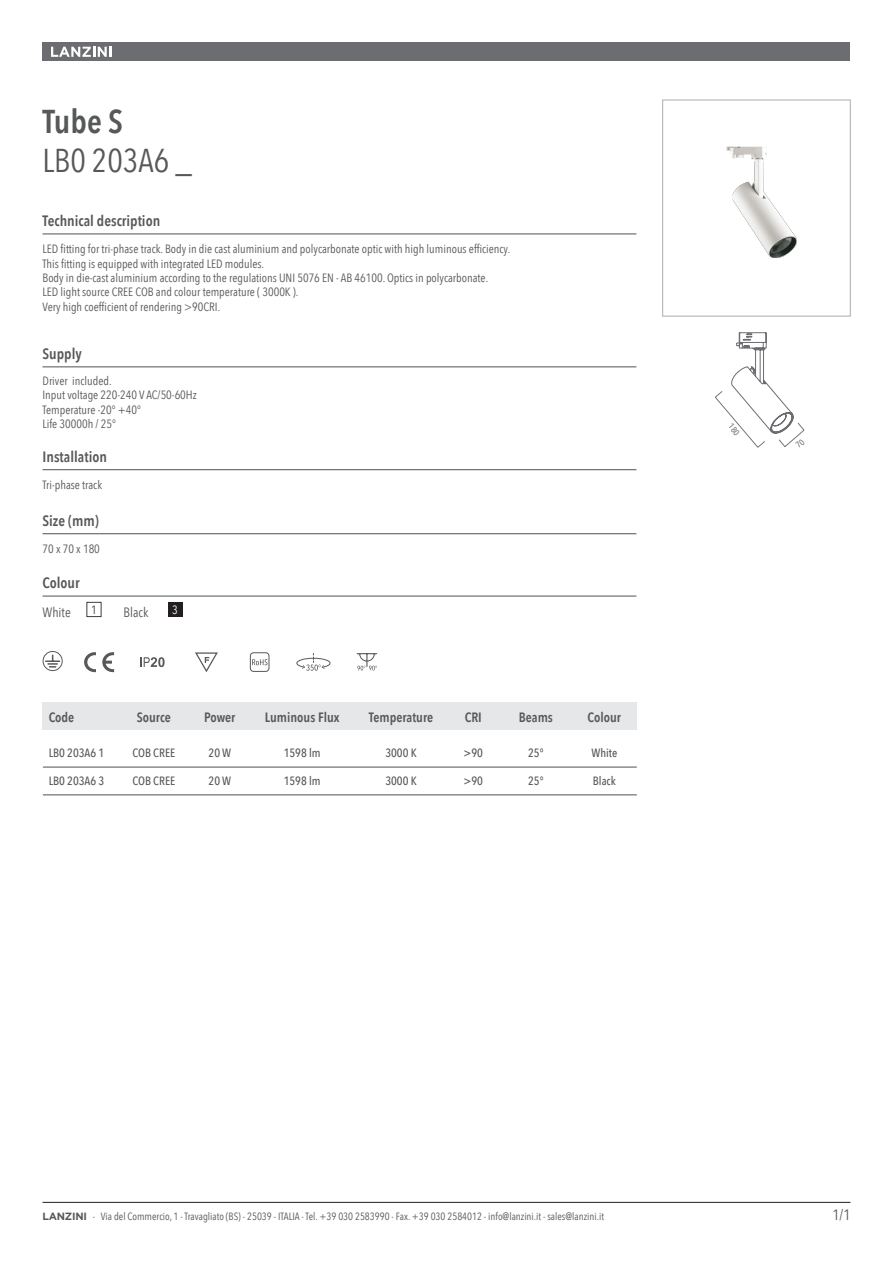
<style>
.page{position:relative;width:893px;height:1263px;background:#fff}
.page>*{position:absolute;margin:0;border:0;box-sizing:border-box;transform-origin:0 0}
.t1{font:33px "Avenir Next Condensed";color:#57585a}
.t2{font:600 33px "Avenir Next Condensed";color:#57585a}
.t3{font:600 15px "Avenir Next Condensed";color:#57585a}
.t4{font:15px "Avenir Next Condensed";color:#57585a}
.t5{font:600 13.5px "Avenir Next Condensed";color:#57585a}
.t6{font:13.5px "Avenir Next Condensed";color:#57585a}
.t7{font:12px/14.4px "Avenir Next Condensed";color:#57585a}
.t8{font:500 12px "Avenir Next Condensed";color:#57585a}
.t9{font:12px "Avenir Next Condensed";color:#3e3e3f}
.t10{font:12px "Avenir Next Condensed";color:#fff}
.t11{font:10.5px "Avenir Next Condensed";color:#57585a}
.s1{font-family:"Gotham";font-weight:700}
</style>
<div class="page">
<div style="left:43px;top:43px;width:807px;height:18px;background:#6c6d70"></div>
<svg style="left:51px;top:47px;width:60px;height:10px"></svg>
<hr style="left:43px;top:1202px;width:807px;height:1px;background:#231f20">
<hr style="left:43px;top:234px;width:593px;height:1px;background:#4f5152">
<hr style="left:43px;top:469px;width:593px;height:1px;background:#4f5152">
<hr style="left:43px;top:533px;width:593px;height:1px;background:#4f5152">
<hr style="left:43px;top:367px;width:593px;height:1px;background:#4f5152">
<hr style="left:43px;top:596px;width:593px;height:1px;background:#4f5152">
<div style="left:87px;top:602px;width:14px;height:15px;border:1px solid #3e3e3f"></div>
<svg style="left:195px;top:652px;width:23px;height:21px"></svg>
<svg style="left:46px;top:655px;width:14px;height:13px"></svg>
<div style="left:43px;top:651px;width:20px;height:20px;border:1px solid #57585a;border-radius:50%"></div>
<svg style="left:141px;top:657px;width:24px;height:10px"></svg>
<div style="left:250px;top:652px;width:19px;height:20px;border:1px solid #57585a;border-radius:3px"></div>
<svg style="left:252px;top:659px;width:15px;height:6px"></svg>
<svg style="left:102px;top:652px;width:12px;height:20px"></svg>
<svg style="left:84px;top:652px;width:12px;height:20px"></svg>
<svg style="left:296px;top:653px;width:35px;height:18px"></svg>
<svg style="left:357px;top:653px;width:20px;height:17px"></svg>
<hr style="left:43px;top:767px;width:594px;height:1px;background:#4f5152">
<div style="left:43px;top:702px;width:594px;height:28px;background:#e6e7e9"></div>
<hr style="left:43px;top:795px;width:594px;height:1px;background:#4f5152">
<img style="left:726px;top:146px;width:71px;height:112px">
<div style="left:168px;top:602px;width:14px;height:15px;background:#231f20"></div>
<svg style="left:715px;top:332px;width:90px;height:116px"></svg>
<h1 class="t2" style="left:43px;top:100px;width:82px">Tube S</h1>
<h1 class="t1" style="left:43px;top:139px;width:151px">LB0 203A6 _</h1>
<p class="t3" style="left:43px;top:211px;width:119px">Technical description</p>
<p class="t7" style="left:43px;top:242px;width:469px">LED fitting for tri-phase track. Body in die cast aluminium and polycarbonate optic with high luminous efficiency.<br>This fitting is equipped with integrated LED modules.<br>Body in die-cast aluminium according to the regulations UNI 5076 EN - AB 46100. Optics in polycarbonate.<br>LED light source CREE COB and colour temperature ( 3000K ).<br>Very high coefficient of rendering &gt;90CRI.</p>
<p class="t3" style="left:43px;top:344px;width:41px">Supply</p>
<p class="t7" style="left:43px;top:374px;width:156px">Driver included.<br>Input voltage 220-240 V AC/50-60Hz<br>Temperature -20° +40°<br>Life 30000h / 25°</p>
<p class="t3" style="left:43px;top:447px;width:66px">Installation</p>
<p class="t7" style="left:43px;top:478px;width:61px">Tri-phase track</p>
<p class="t3" style="left:43px;top:511px;width:58px">Size (mm)</p>
<p class="t7" style="left:43px;top:542px;width:59px">70 x 70 x 180</p>
<p class="t3" style="left:43px;top:573px;width:39px">Colour</p>
<p class="t6" style="left:43px;top:603px;width:30px">White</p>
<p class="t9" style="left:91px;top:602px;width:7px">1</p>
<p class="t6" style="left:124px;top:603px;width:26px">Black</p>
<p class="t10" style="left:172px;top:602px;width:7px">3</p>
<p class="t5" style="left:49px;top:708px;width:27px">Code</p>
<p class="t5" style="left:137px;top:708px;width:36px">Source</p>
<p class="t5" style="left:204px;top:708px;width:33px">Power</p>
<p class="t5" style="left:265px;top:708px;width:76px">Luminous Flux</p>
<p class="t5" style="left:369px;top:708px;width:66px">Temperature</p>
<p class="t5" style="left:465px;top:708px;width:19px">CRI</p>
<p class="t5" style="left:519px;top:708px;width:36px">Beams</p>
<p class="t5" style="left:588px;top:708px;width:35px">Colour</p>
<p class="t8" style="left:49px;top:745px;width:57px">LB0 203A6 1</p>
<p class="t8" style="left:132px;top:745px;width:44px">COB CREE</p>
<p class="t8" style="left:209px;top:745px;width:24px">20 W</p>
<p class="t8" style="left:284px;top:745px;width:38px">1598 lm</p>
<p class="t8" style="left:385px;top:745px;width:33px">3000 K</p>
<p class="t8" style="left:463px;top:745px;width:21px">&gt;90</p>
<p class="t8" style="left:528px;top:745px;width:17px">25°</p>
<p class="t8" style="left:591px;top:745px;width:27px">White</p>
<p class="t8" style="left:49px;top:773px;width:57px">LB0 203A6 3</p>
<p class="t8" style="left:132px;top:773px;width:44px">COB CREE</p>
<p class="t8" style="left:209px;top:773px;width:24px">20 W</p>
<p class="t8" style="left:284px;top:773px;width:38px">1598 lm</p>
<p class="t8" style="left:385px;top:773px;width:33px">3000 K</p>
<p class="t8" style="left:463px;top:773px;width:21px">&gt;90</p>
<p class="t8" style="left:528px;top:773px;width:17px">25°</p>
<p class="t8" style="left:593px;top:773px;width:24px">Black</p>
<p class="t11" style="left:43px;top:1210px;width:563px"><span class="s1">LANZINI</span> - Via del Commercio, 1 - Travagliato (BS) - 25039 - ITALIA - Tel. +39 030 2583990 - Fax. +39 030 2584012 - info@lanzini.it - sales@lanzini.it</p>
<p class="t4" style="left:832px;top:1205px;width:19px">1/1</p>
</div>
